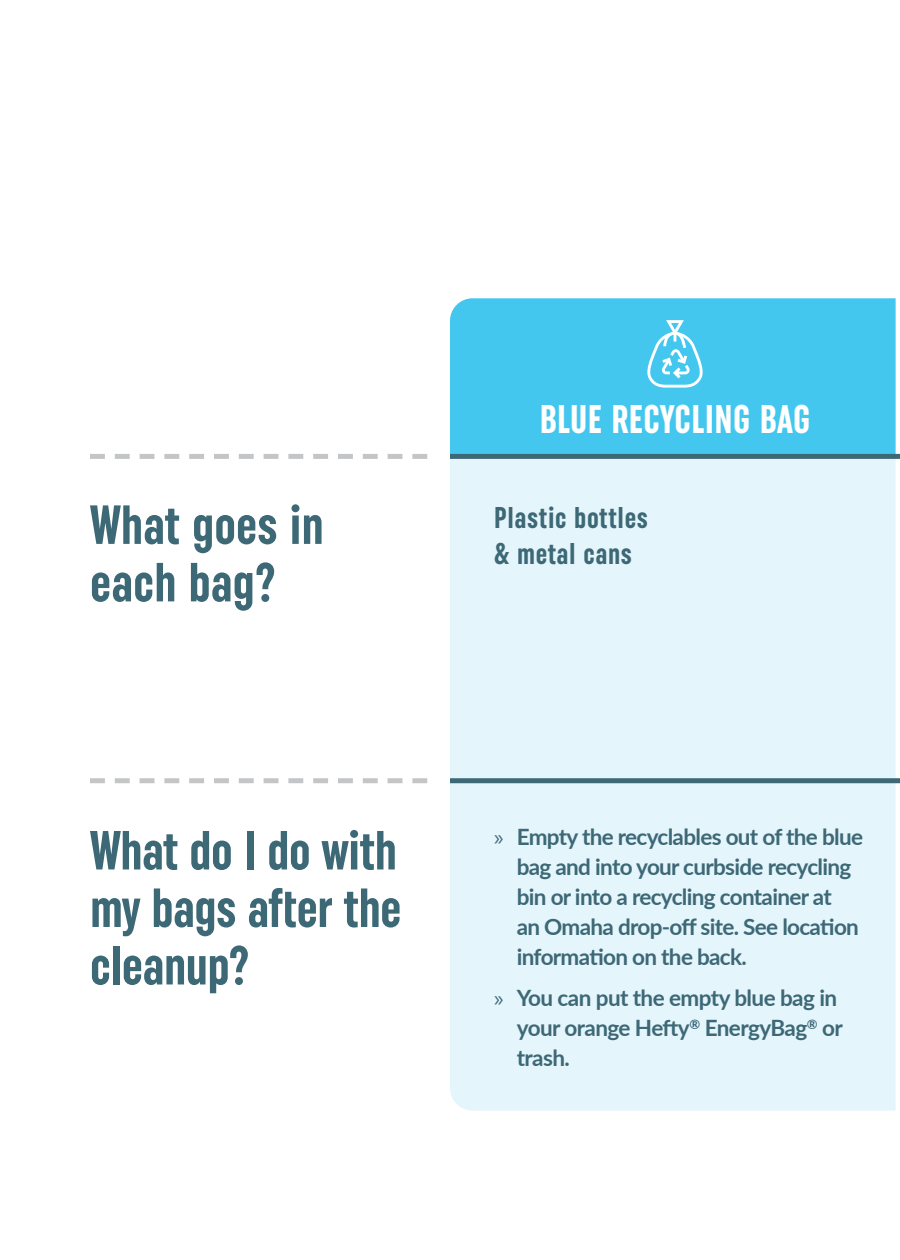
<style>
.page{position:relative;width:900px;height:1260px;background:#fff}
.page>*{position:absolute;margin:0;border:0;box-sizing:border-box;transform-origin:0 0}
.t1{font:700 extra-condensed 55px/57.5px "Uniform";letter-spacing:-.01em;color:#3d6876;text-align:justify}
.t2{font:700 extra-condensed 40px "Uniform";letter-spacing:.01em;color:#fff}
.t3{font:700 extra-condensed 30px "Uniform";letter-spacing:.02em;color:#3d6876}
.t4{font:700 22.5px/30px "Lato";letter-spacing:-.03em;color:#3d6876}
.s1{font-family:"Myriad Pro";font-weight:400}
</style>
<div class="page">
<div style="left:450px;top:459px;width:446px;height:652px;background:#e5f5fc"></div>
<div style="left:450px;top:298px;width:446px;height:156px;background:#44c7ee"></div>
<svg style="left:645px;top:320px;width:60px;height:68px"></svg>
<svg style="left:90px;top:454px;width:337px;height:5px"></svg>
<svg style="left:90px;top:778px;width:337px;height:5px"></svg>
<div style="left:450px;top:778px;width:450px;height:5px;background:#3d6876"></div>
<div style="left:450px;top:454px;width:450px;height:5px;background:#3d6876"></div>
<p class="t1" style="left:90px;top:496px;width:235px">What goes in each bag?</p>
<p class="t1" style="left:90px;top:821px;width:313px">What do I do with my bags after the cleanup?</p>
<p class="t2" style="left:540px;top:397px;width:272px">BLUE RECYCLING BAG</p>
<p class="t3" style="left:494px;top:500px;width:155px">Plastic bottles</p>
<p class="t3" style="left:494px;top:536px;width:139px">&amp; metal cans</p>
<p class="t4" style="left:517px;top:821px;width:348px;text-indent:-22px"><span class="s1">»</span> Empty the recyclables out of the blue bag and into your curbside recycling bin or into a recycling container at<br>an Omaha drop-off site. See location information on the back.</p>
<p class="t4" style="left:517px;top:982px;width:328px;text-indent:-22px"><span class="s1">»</span> You can put the empty blue bag in your orange Hefty<sup>®</sup> EnergyBag<sup>®</sup> or trash.</p>
</div>
